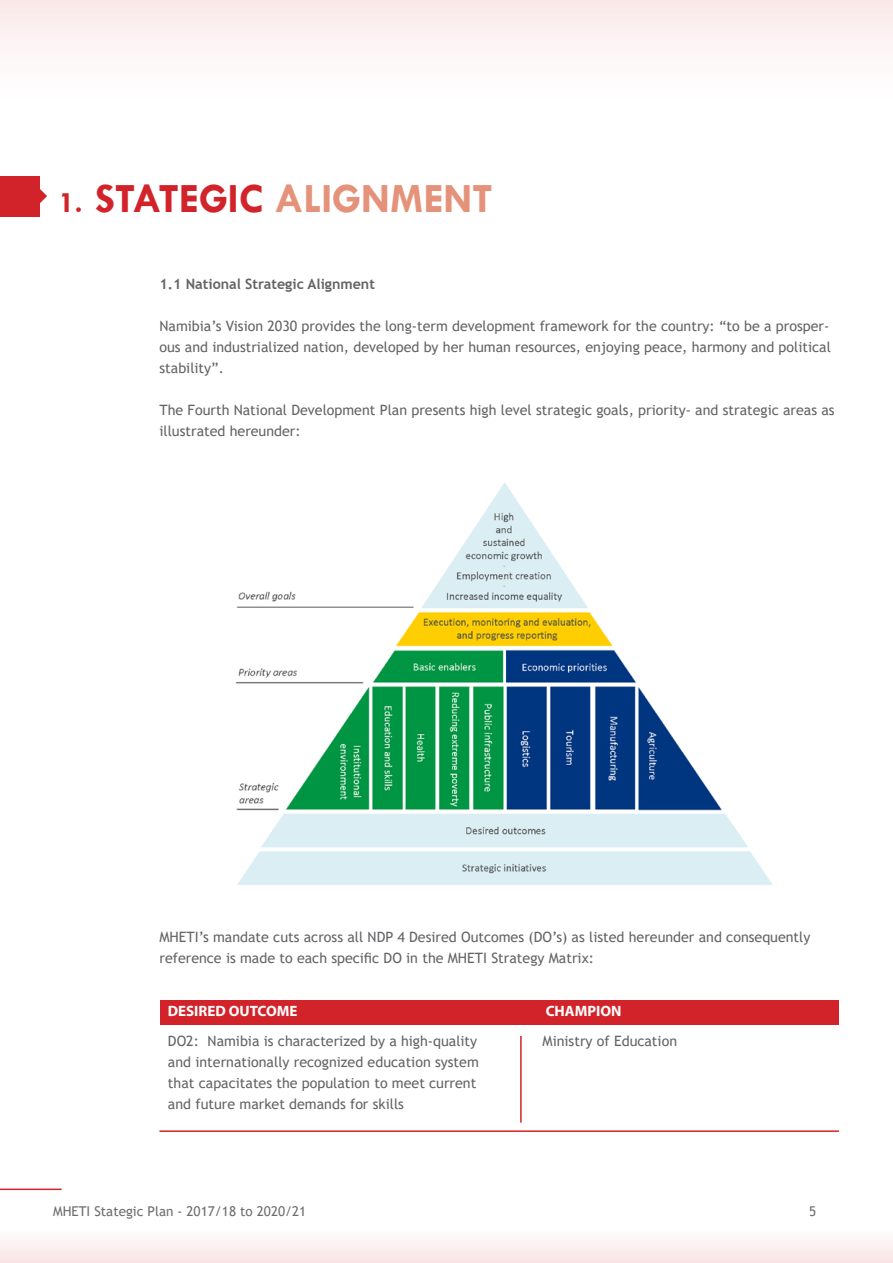
<style>
.page{position:relative;width:893px;height:1263px;background:#fff}
.page>*{position:absolute;margin:0;border:0;box-sizing:border-box;transform-origin:0 0}
.t1{font:700 42px "Tw Cen";color:#e5927a}
.t2{font:700 15px "Myriad Pro";color:#fff}
.t3{font:14.25px/21px "Trebuchet MS";color:#636466}
.t4{font:700 14.25px "Trebuchet MS";color:#636466}
.t5{font:13.5px "Trebuchet MS";color:#6d6e71}
.s1{font-size:30px;color:#d2232a}
.s2{color:#d2232a}
</style>
<div class="page">
<img style="left:236px;top:483px;width:537px;height:402px">
<div style="left:160px;top:1000px;width:679px;height:24px;background:#d2232a"></div>
<hr style="left:159px;top:1130px;width:680px;height:2px;background:#d2232a">
<hr style="left:520px;top:1036px;width:2px;height:87px;background:#d2232a">
<div style="left:0;top:1229px;width:893px;height:34px;background:linear-gradient(to right,#fbf0f0,#fbf0f0)"></div>
<hr style="left:0;top:1188px;width:62px;height:2px;background:#d2232a">
<div style="left:0;top:0;width:893px;height:108px;background:#fdf6f6"></div>
<div style="left:0;top:176px;width:40px;height:40px;background:#d2232a"></div>
<svg style="left:40px;top:189px;width:7px;height:14px"></svg>
<h1 class="t1" style="left:59px;top:174px;width:435px"><span class="s1">1.</span> <span class="s2">STATEGIC</span> ALIGNMENT</h1>
<p class="t4" style="left:159px;top:275px;width:217px">1.1 National Strategic Alignment</p>
<p class="t3" style="left:159px;top:315px;width:673px;text-align:justify">Namibia’s Vision 2030 provides the long-term development framework for the country: “to be a prosper&shy;ous and industrialized nation, developed by her human resources, enjoying peace, harmony and political stability”.</p>
<p class="t3" style="left:159px;top:399px;width:677px">The Fourth National Development Plan presents high level strategic goals, priority- and strategic areas as illustrated hereunder:</p>
<p class="t3" style="left:159px;top:926px;width:652px">MHETI’s mandate cuts across all NDP 4 Desired Outcomes (DO’s) as listed hereunder and consequently reference is made to each specific DO in the MHETI Strategy Matrix:</p>
<p class="t2" style="left:168px;top:1001px;width:131px">DESIRED OUTCOME</p>
<p class="t2" style="left:546px;top:1001px;width:77px">CHAMPION</p>
<p class="t3" style="left:168px;top:1031px;width:312px">DO2: Namibia is characterized by a high-quality and internationally recognized education system that capacitates the population to meet current and future market demands for skills</p>
<p class="t3" style="left:543px;top:1031px;width:136px">Ministry of Education</p>
<p class="t5" style="left:53px;top:1202px;width:255px">MHETI Stategic Plan - 2017/18 to 2020/21</p>
<p class="t5" style="left:809px;top:1202px;width:9px">5</p>
</div>
